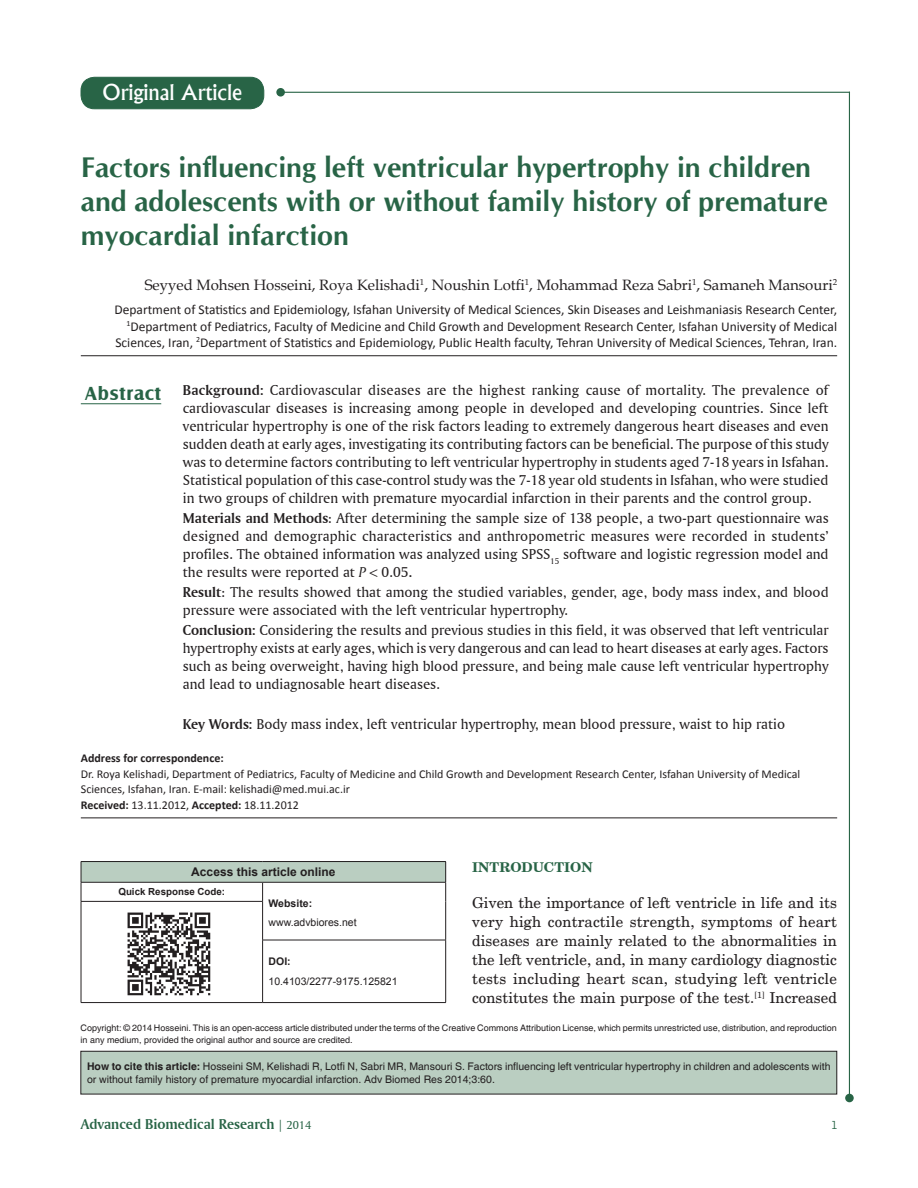
<style>
.page{position:relative;width:918px;height:1188px;background:#fff}
.page>*{position:absolute;margin:0;border:0;box-sizing:border-box;transform-origin:0 0}
.AT{font:700 28.5px/34.2px "CG Omega";color:#286446}
.AH{font:500 21px "Albertus";color:#fff}
.ABSH{font:700 19.5px "Castle T";letter-spacing:.04em;color:#286446}
.ABS{font:15px/18px "Amerigo BT Roman A";color:#231f20;text-align:justify}
.TX{font:15px/18.9px "New Century Schlbk";color:#231f20;text-align:justify}
.AU{font:15px "Book Antiqua";color:#231f20}
.KWD{font:15px "Amerigo BT Roman A";color:#231f20}
.RF{font:15px "Amerigo BT Bold A";color:#286446}
.AFF{font:13.5px/16.2px "Calibri";color:#231f20;text-align:right}
.t1{font:700 13.5px "Century Schoolbook BT";color:#286446}
.ADD{font:12px/15.8px "Calibri";color:#231f20}
.HIS{font:12px "Calibri";color:#231f20}
.ATAO{font:700 12px "Arial";color:#231f20}
.RF-2{font:12px "Bell Centennial BT Address";color:#286446}
.SRC{font:10.5px/12.6px "Helvetica";color:#231f20}
.DOI{font:10.5px "Arial";color:#231f20}
.WEB{font:10.5px "Arial";color:#231f20}
.WEB-2{font:700 10.5px "Arial";color:#231f20}
.DOI-2{font:700 10.5px "Arial";color:#231f20}
.QRC{font:700 9.75px "Arial";color:#231f20}
.t2{font:9px/12px "Helvetica";color:#231f20}
.s1{font-family:"Amerigo BT Bold A"}
.s2{font-family:"Amerigo BT Italic A"}
.s3{font-weight:700}
.s4{font-family:"Amerigo BT Roman A";font-size:12px}
</style>
<div class="page">
<div style="left:81px;top:77px;width:183px;height:32px;background:#286446;border-radius:14px"></div>
<div style="left:81px;top:77px;width:183px;height:32px;border:1px solid #286446;border-radius:14px"></div>
<hr style="left:281px;top:92px;width:569px;height:1px;background:#286446">
<div style="left:276px;top:88px;width:9px;height:9px;background:#286446;border-radius:50%"></div>
<hr style="left:849px;top:92px;width:1px;height:1005px;background:#286446">
<div style="left:845px;top:1094px;width:9px;height:8px;background:#286446;border-radius:50%"></div>
<hr style="left:81px;top:818px;width:756px;height:1px;background:#231f20">
<hr style="left:81px;top:403px;width:80px;height:1px;background:#286446">
<hr style="left:81px;top:355px;width:756px;height:1px;background:#231f20">
<div style="left:81px;top:862px;width:365px;height:20px;background:#bacec1"></div>
<hr style="left:81px;top:1002px;width:182px;height:1px;background:#231f20">
<hr style="left:81px;top:861px;width:182px;height:1px;background:#231f20">
<hr style="left:263px;top:861px;width:183px;height:1px;background:#231f20">
<hr style="left:81px;top:882px;width:182px;height:1px;background:#231f20">
<svg style="left:81px;top:862px;width:1px;height:39px"></svg>
<hr style="left:263px;top:882px;width:183px;height:1px;background:#231f20">
<svg style="left:445px;top:862px;width:1px;height:39px"></svg>
<hr style="left:445px;top:901px;width:1px;height:39px;background:#231f20">
<hr style="left:81px;top:901px;width:182px;height:1px;background:#231f20">
<hr style="left:81px;top:902px;width:1px;height:38px;background:#231f20">
<hr style="left:81px;top:940px;width:1px;height:62px;background:#231f20">
<hr style="left:445px;top:940px;width:1px;height:62px;background:#231f20">
<hr style="left:263px;top:1002px;width:183px;height:1px;background:#231f20">
<svg style="left:262px;top:882px;width:1px;height:19px"></svg>
<hr style="left:262px;top:902px;width:1px;height:38px;background:#231f20">
<hr style="left:262px;top:940px;width:1px;height:62px;background:#231f20">
<hr style="left:262px;top:940px;width:184px;height:1px;background:#231f20">
<img style="left:127px;top:912px;width:84px;height:84px">
<div style="left:81px;top:1051px;width:756px;height:43px;background:#bacec1"></div>
<div style="left:81px;top:1051px;width:756px;height:43px;border:1px solid #231f20"></div>
<p class="AH" style="left:103px;top:80px;width:141px">Original Article</p>
<p class="AT" style="left:81px;top:150px;width:748px">Factors influencing left ventricular hypertrophy in children and adolescents with or without family history of premature myocardial infarction</p>
<p class="AU" style="left:145px;top:274px;width:694px">Seyyed Mohsen Hosseini, Roya Kelishadi<sup>1</sup>, Noushin Lotfi<sup>1</sup>, Mohammad Reza Sabri<sup>1</sup>, Samaneh Mansouri<sup>2</sup></p>
<p class="AFF" style="left:114px;top:302px;width:724px">Department of Statistics and Epidemiology, Isfahan University of Medical Sciences, Skin Diseases and Leishmaniasis Research Center,<br><sup>1</sup>Department of Pediatrics, Faculty of Medicine and Child Growth and Development Research Center, Isfahan University of Medical<br>Sciences, Iran, <sup>2</sup>Department of Statistics and Epidemiology, Public Health faculty, Tehran University of Medical Sciences, Tehran, Iran.</p>
<p class="ABS" style="left:183px;top:381px;width:647px"><span class="s1">Background:</span> Cardiovascular diseases are the highest ranking cause of mortality. The prevalence of cardiovascular diseases is increasing among people in developed and developing countries. Since left ventricular hypertrophy is one of the risk factors leading to extremely dangerous heart diseases and even sudden death at early ages, investigating its contributing factors can be beneficial. The purpose of this study was to determine factors contributing to left ventricular hypertrophy in students aged 7-18 years in Isfahan.<br>Statistical population of this case‑control study was the 7-18 year old students in Isfahan, who were studied in two groups of children with premature myocardial infarction in their parents and the control group.</p>
<p class="ABS" style="left:183px;top:509px;width:647px"><span class="s1">Materials and Methods</span>: After determining the sample size of 138 people, a two‑part questionnaire was designed and demographic characteristics and anthropometric measures were recorded in students’ profiles. The obtained information was analyzed using SPSS<sub>15</sub> software and logistic regression model and the results were reported at <span class="s2">P</span> 0.05<span class="s1">.</span></p>
<p class="ABS" style="left:183px;top:583px;width:647px"><span class="s1">Result</span>: The results showed that among the studied variables, gender, age, body mass index, and blood pressure were associated with the left ventricular hypertrophy.</p>
<p class="ABS" style="left:183px;top:621px;width:647px"><span class="s1">Conclusion:</span> Considering the results and previous studies in this field, it was observed that left ventricular hypertrophy exists at early ages, which is very dangerous and can lead to heart diseases at early ages. Factors such as being overweight, having high blood pressure, and being male cause left ventricular hypertrophy and lead to undiagnosable heart diseases.</p>
<p class="KWD" style="left:183px;top:715px;width:604px"><span class="s1">Key Words:</span> Body mass index, left ventricular hypertrophy, mean blood pressure, waist to hip ratio</p>
<p class="ADD" style="left:81px;top:750px;width:721px"><span class="s3">Address for correspondence:<br></span>Dr. Roya Kelishadi, Department of Pediatrics, Faculty of Medicine and Child Growth and Development Research Center, Isfahan University of Medical<br>Sciences, Isfahan, Iran. E‑mail: kelishadi@med.mui.ac.ir</p>
<p class="HIS" style="left:81px;top:797px;width:220px"><span class="s3">Received:</span> 13.11.2012, <span class="s3">Accepted:</span> 18.11.2012</p>
<p class="ABSH" style="left:85px;top:382px;width:78px">Abstract</p>
<p class="ATAO" style="left:191px;top:864px;width:146px">Access this article online</p>
<p class="QRC" style="left:118px;top:885px;width:108px">Quick Response Code:</p>
<p class="WEB-2" style="left:269px;top:896px;width:45px">Website:</p>
<p class="WEB" style="left:269px;top:916px;width:90px">www.advbiores.net</p>
<p class="DOI-2" style="left:269px;top:955px;width:24px">DOI:</p>
<p class="DOI" style="left:269px;top:974px;width:131px">10.4103/2277-9175.125821</p>
<h1 class="t1" style="left:472px;top:859px;width:122px">INTRODUCTION</h1>
<p class="TX" style="left:472px;top:894px;width:366px">Given the importance of left ventricle in life and its very high contractile strength, symptoms of heart diseases are mainly related to the abnormalities in the left ventricle, and, in many cardiology diagnostic tests including heart scan, studying left ventricle constitutes the main purpose of the test.<sup>[1]</sup> Increased</p>
<p class="t2" style="left:81px;top:1022px;width:758px">Copyright: © 2014 Hosseini. This is an open-access article distributed under the terms of the Creative Commons Attribution License, which permits unrestricted use, distribution, and reproduction in any medium, provided the original author and source are credited.</p>
<p class="SRC" style="left:87px;top:1061px;width:745px"><span class="s3">How to cite this article:</span> Hosseini SM, Kelishadi R, Lotfi N, Sabri MR, Mansouri S. Factors influencing left ventricular hypertrophy in children and adolescents with or without family history of premature myocardial infarction. Adv Biomed Res 2014;3:60.</p>
<p class="RF" style="left:81px;top:1115px;width:232px">Advanced Biomedical Research <span class="s4">| 2014</span></p>
<p class="RF-2" style="left:832px;top:1118px;width:7px">1</p>
</div>
